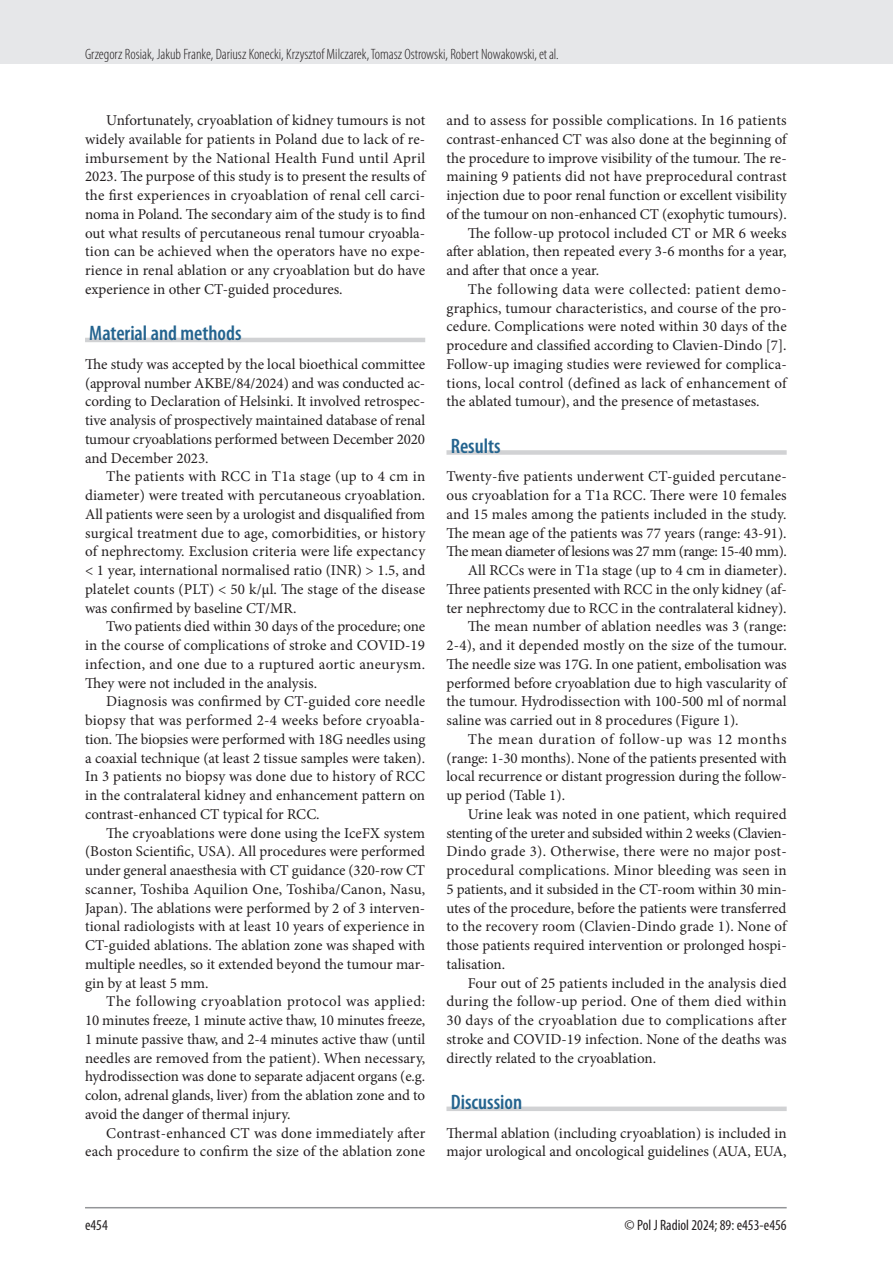
<style>
.page{position:relative;width:893px;height:1263px;background:#fff}
.page>*{position:absolute;margin:0;border:0;box-sizing:border-box;transform-origin:0 0}
.srodtytul_1{font:600 condensed 21px "Myriad Pro";color:#24648f}
.tekst{font:15px/18.8px "Minion Pro";color:#231f20;text-align:justify}
.tekst_bez_wciecia{font:15px/18.8px "Minion Pro";letter-spacing:-.005em;color:#231f20;text-align:justify}
.t1{font:300 condensed 15px "Myriad Pro";color:#231f20}
.tabela_tekst{font:condensed 15px "Myriad Pro";color:#231f20}
</style>
<div class="page">
<div style="left:0;top:0;width:893px;height:64px;background:#e6e7e9"></div>
<hr style="left:85px;top:1207px;width:702px;height:1px;background:#939598">
<hr style="left:85px;top:338px;width:340px;height:4px;background:#d1d2d4">
<div style="left:446px;top:450px;width:341px;height:5px;background:#d1d2d4"></div>
<div style="left:446px;top:1106px;width:341px;height:5px;background:#d1d2d4"></div>
<p class="t1" style="left:85px;top:45px;width:475px">Grzegorz Rosiak, Jakub Franke, Dariusz Konecki, Krzysztof Milczarek, Tomasz Ostrowski, Robert Nowakowski, et al.</p>
<p class="tekst" style="left:85px;top:111px;width:342px;text-indent:21px">Unfortunately, cryoablation of kidney tumours is not widely available for patients in Poland due to lack of re&shy;imbursement by the National Health Fund until April 2023. The purpose of this study is to present the results of the first experiences in cryoablation of renal cell carci&shy;noma in Poland. The secondary aim of the study is to find out what results of percutaneous renal tumour cryoabla&shy;tion can be achieved when the operators have no expe&shy;rience in renal ablation or any cryoablation but do have experience in other CT-guided procedures.</p>
<p class="srodtytul_1" style="left:89px;top:320px;width:154px">Material and methods</p>
<p class="tekst_bez_wciecia" style="left:85px;top:355px;width:342px">The study was accepted by the local bioethical committee (approval number AKBE/84/2024) and was conducted ac&shy;cording to Declaration of Helsinki. It involved retrospec&shy;tive analysis of prospectively maintained database of renal tumour cryoablations performed between December 2020 and December 2023.</p>
<p class="tekst" style="left:85px;top:467px;width:342px;text-indent:21px">The patients with RCC in T1a stage (up to 4 cm in diameter) were treated with percutaneous cryoablation.<br>All patients were seen by a urologist and disqualified from surgical treatment due to age, comorbidities, or history of nephrectomy. Exclusion criteria were life expectancy &lt; 1 year, international normalised ratio (INR) &gt; 1.5, and platelet counts (PLT) &lt; 50 k/μl. The stage of the disease was confirmed by baseline CT/MR.</p>
<p class="tekst" style="left:85px;top:617px;width:342px;text-indent:21px">Two patients died within 30 days of the procedure; one in the course of complications of stroke and COVID-19 infection, and one due to a ruptured aortic aneurysm.<br>They were not included in the analysis.</p>
<p class="tekst" style="left:85px;top:692px;width:342px;text-indent:21px">Diagnosis was confirmed by CT-guided core needle biopsy that was performed 2-4 weeks before cryoabla&shy;tion. The biopsies were performed with 18G needles using a coaxial technique (at least 2 tissue samples were taken).<br>In 3 patients no biopsy was done due to history of RCC in the contralateral kidney and enhancement pattern on contrast-enhanced CT typical for RCC.</p>
<p class="tekst" style="left:85px;top:823px;width:342px;text-indent:21px">The cryoablations were done using the IceFX system (Boston Scientific, USA). All procedures were performed under general anaesthesia with CT guidance (320-row CT scanner, Toshiba Aquilion One, Toshiba/Canon, Nasu, Japan). The ablations were performed by 2 of 3 interven&shy;tional radiologists with at least 10 years of experience in CT-guided ablations. The ablation zone was shaped with multiple needles, so it extended beyond the tumour mar&shy;gin by at least 5 mm.</p>
<p class="tekst" style="left:85px;top:992px;width:342px;text-indent:21px">The following cryoablation protocol was applied:<br>10 minutes freeze, 1 minute active thaw, 10 minutes freeze, 1 minute passive thaw, and 2-4 minutes active thaw (until needles are removed from the patient). When necessary, hydrodissection was done to separate adjacent organs (e.g. colon, adrenal glands, liver) from the ablation zone and to avoid the danger of thermal injury.</p>
<p class="tekst" style="left:85px;top:1123px;width:342px;text-align:right">Contrast-enhanced CT was done immediately after each procedure to confirm the size of the ablation zone</p>
<p class="tekst" style="left:446px;top:111px;width:342px">and to assess for possible complications. In 16 patients contrast-enhanced CT was also done at the beginning of the procedure to improve visibility of the tumour. The re&shy;maining 9 patients did not have preprocedural contrast injection due to poor renal function or excellent visibility of the tumour on non-enhanced CT (exophytic tumours).</p>
<p class="tekst" style="left:446px;top:223px;width:342px;text-indent:21px">The follow-up protocol included CT or MR 6 weeks after ablation, then repeated every 3-6 months for a year, and after that once a year.</p>
<p class="tekst" style="left:446px;top:280px;width:342px;text-indent:21px">The following data were collected: patient demo&shy;graphics, tumour characteristics, and course of the pro&shy;cedure. Complications were noted within 30 days of the procedure and classified according to Clavien-Dindo [7].<br>Follow-up imaging studies were reviewed for complica&shy;tions, local control (defined as lack of enhancement of the ablated tumour), and the presence of metastases.</p>
<p class="srodtytul_1" style="left:451px;top:433px;width:51px">Results</p>
<p class="tekst_bez_wciecia" style="left:446px;top:467px;width:342px">Twenty-five patients underwent CT-guided percutane&shy;ous cryoablation for a T1a RCC. There were 10 females and 15 males among the patients included in the study.<br>The mean age of the patients was 77 years (range: 43-91).<br>The mean diameter of lesions was 27 mm (range: 15-40 mm).</p>
<p class="tekst" style="left:446px;top:561px;width:342px;text-indent:21px">All RCCs were in T1a stage (up to 4 cm in diameter).<br>Three patients presented with RCC in the only kidney (af&shy;ter nephrectomy due to RCC in the contralateral kidney).</p>
<p class="tekst" style="left:446px;top:617px;width:342px;text-indent:21px">The mean number of ablation needles was 3 (range:<br>2-4), and it depended mostly on the size of the tumour.<br>The needle size was 17G. In one patient, embolisation was performed before cryoablation due to high vascularity of the tumour. Hydrodissection with 100-500 ml of normal saline was carried out in 8 procedures (Figure 1).</p>
<p class="tekst" style="left:446px;top:730px;width:342px;text-indent:21px">The mean duration of follow-up was 12 months (range: 1-30 months). None of the patients presented with local recurrence or distant progression during the follow&shy;up period (Table 1).</p>
<p class="tekst" style="left:446px;top:805px;width:342px;text-indent:21px">Urine leak was noted in one patient, which required stenting of the ureter and subsided within 2 weeks (Clavien-Dindo grade 3). Otherwise, there were no major post&shy;procedural complications. Minor bleeding was seen in 5 patients, and it subsided in the CT-room within 30 min&shy;utes of the procedure, before the patients were transferred to the recovery room (Clavien-Dindo grade 1). None of those patients required intervention or prolonged hospi&shy;talisation.</p>
<p class="tekst" style="left:446px;top:973px;width:342px;text-indent:21px">Four out of 25 patients included in the analysis died during the follow-up period. One of them died within 30 days of the cryoablation due to complications after stroke and COVID-19 infection. None of the deaths was directly related to the cryoablation.</p>
<p class="srodtytul_1" style="left:451px;top:1089px;width:73px">Discussion</p>
<p class="tekst_bez_wciecia" style="left:446px;top:1123px;width:342px">Thermal ablation (including cryoablation) is included in major urological and oncological guidelines (AUA, EUA,</p>
<p class="tabela_tekst" style="left:85px;top:1216px;width:24px">e454</p>
<p class="tabela_tekst" style="left:625px;top:1216px;width:164px">© Pol J Radiol 2024; 89: e453-e456</p>
</div>
